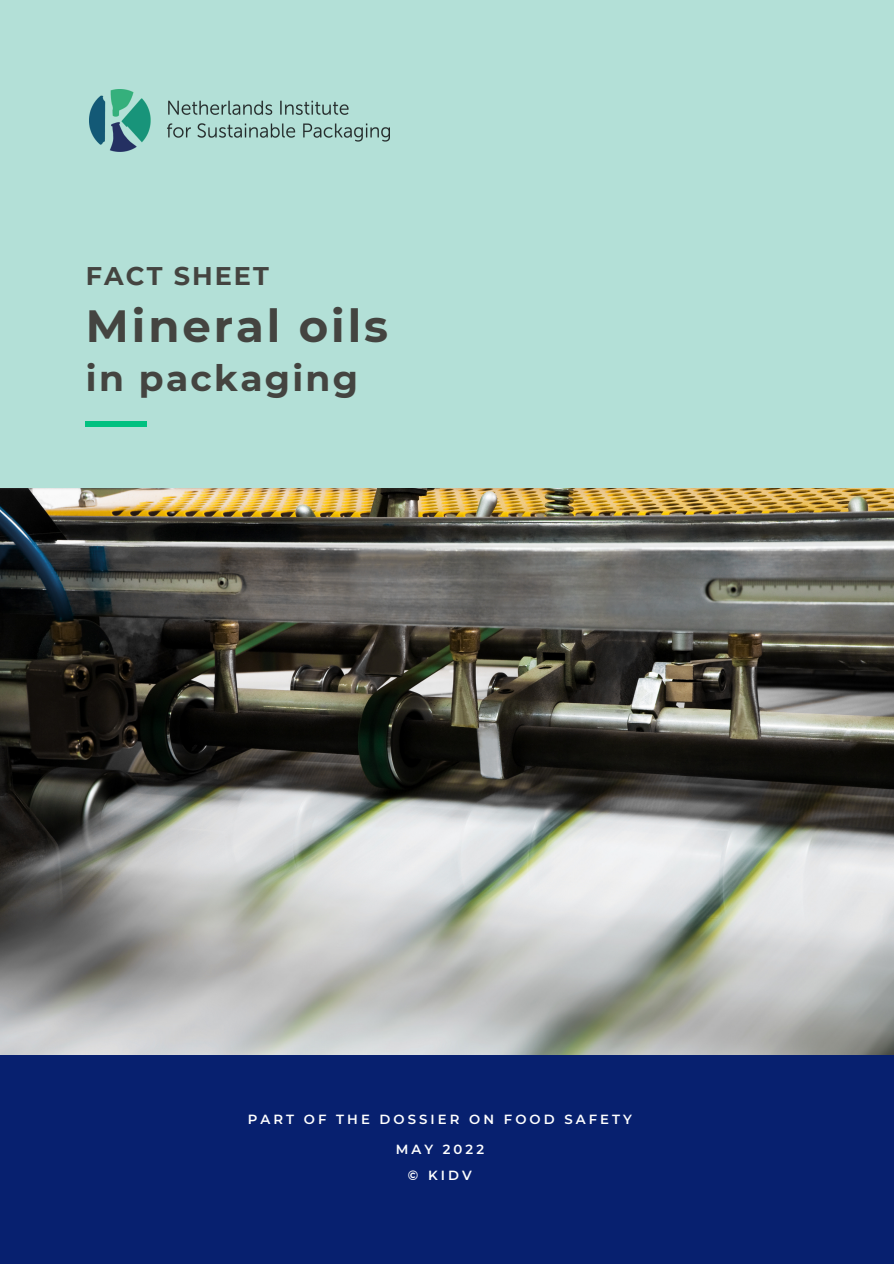
<style>
.page{position:relative;width:894px;height:1264px;background:#fff}
.page>*{position:absolute;margin:0;border:0;box-sizing:border-box;transform-origin:0 0}
.t1{font:700 45px "Montserrat";letter-spacing:.065em;color:#444440}
.t2{font:700 36px "Montserrat";letter-spacing:.065em;color:#444440}
.t3{font:700 25.5px "Montserrat";letter-spacing:.08em;color:#444440}
.t4{font:600 13.2px "Montserrat";letter-spacing:.23em;color:#fff}
</style>
<div class="page">
<div style="left:0;top:0;width:893px;height:504px;background:#b3e0d7"></div>
<div style="left:0;top:1050px;width:893px;height:213px;background:#07206f"></div>
<div style="left:86px;top:421px;width:27px;height:5px;background:#01c180"></div>
<svg style="left:113px;top:421px;width:34px;height:5px"></svg>
<img style="left:0;top:489px;width:893px;height:565px">
<img style="left:89px;top:89px;width:300px;height:62px">
<p class="t3" style="left:86px;top:261px;width:184px">FACT SHEET</p>
<p class="t1" style="left:86px;top:298px;width:303px">Mineral oils</p>
<p class="t2" style="left:86px;top:356px;width:273px">in packaging</p>
<p class="t4" style="left:248px;top:1110px;width:385px">PART OF THE DOSSIER ON FOOD SAFETY</p>
<p class="t4" style="left:395px;top:1141px;width:90px">MAY 2022</p>
<p class="t4" style="left:408px;top:1166px;width:65px">© KIDV</p>
</div>
